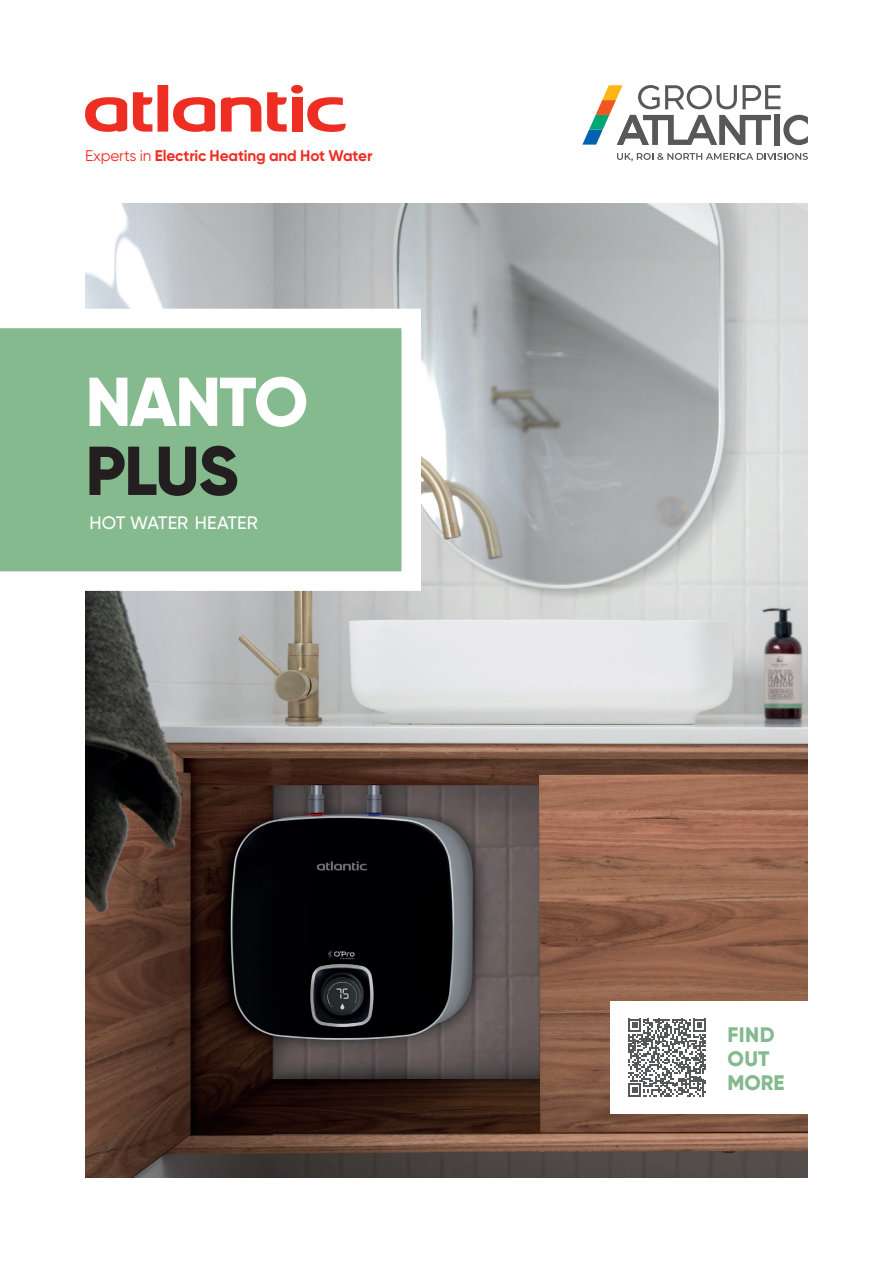
<style>
.page{position:relative;width:893px;height:1263px;background:#fff}
.page>*{position:absolute;margin:0;border:0;box-sizing:border-box;transform-origin:0 0}
.t1{font:800 69px "Gilroy";letter-spacing:-.025em;color:#fff}
.t2{font:800 69px "Gilroy";color:#231f20}
.t3{font:800 21px/24px "Gilroy";letter-spacing:.01em;color:#85b98e}
.t4{font:500 18px "Gilroy";color:#fff}
.t5{font:700 15.45px "Gilroy";letter-spacing:-.01em;color:#ee2e22}
.s1{font-weight:400}
</style>
<div class="page">
<svg style="left:617px;top:153px;width:191px;height:8px"></svg>
<svg style="left:582px;top:85px;width:226px;height:60px"></svg>
<svg style="left:221px;top:85px;width:125px;height:47px"></svg>
<svg style="left:133px;top:85px;width:82px;height:47px"></svg>
<svg style="left:85px;top:97px;width:42px;height:35px"></svg>
<img style="left:85px;top:204px;width:723px;height:974px">
<svg style="left:0;top:299px;width:431px;height:302px"></svg>
<div style="left:610px;top:1001px;width:198px;height:113px;background:#fff"></div>
<svg style="left:628px;top:1018px;width:78px;height:79px"></svg>
<p class="t5" style="left:85px;top:146px;width:289px"><span class="s1">Experts in</span> Electric Heating and Hot Water</p>
<h1 class="t1" style="left:85px;top:358px;width:224px">NANTO</h1>
<h1 class="t2" style="left:85px;top:427px;width:155px">PLUS</h1>
<p class="t4" style="left:90px;top:511px;width:170px">HOT WATER HEATER</p>
<h2 class="t3" style="left:728px;top:1023px;width:58px">FIND<br>OUT<br>MORE</h2>
</div>
